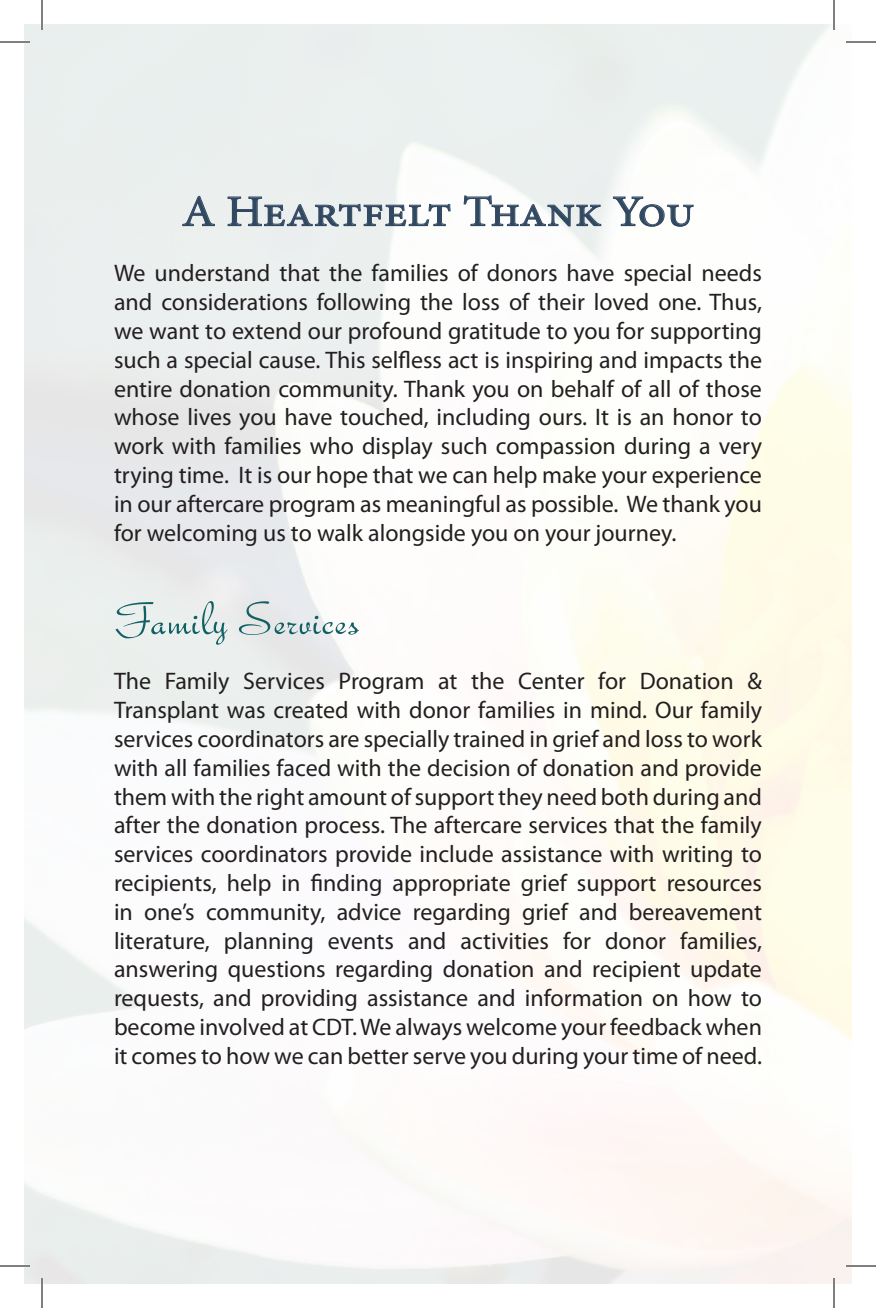
<style>
.page{position:relative;width:876px;height:1308px;background:#fff}
.page>*{position:absolute;margin:0;border:0;box-sizing:border-box;transform-origin:0 0}
.t1{font:48px "Bella Donna";letter-spacing:.03em;color:#116163;scale:1.1 1}
.t2{font:44px "Minion Pro";color:#314861;scale:1.1 1}
.t3{font:24px/28.8px "Myriad Pro";color:#231f20;text-align:justify}
</style>
<div class="page">
<svg style="left:182px;top:195px;width:33px;height:32px"></svg>
<svg style="left:227px;top:196px;width:224px;height:31px"></svg>
<svg style="left:463px;top:195px;width:139px;height:32px"></svg>
<svg style="left:612px;top:196px;width:82px;height:31px"></svg>
<hr style="left:0;top:42px;width:30px;height:1px;background:#000">
<hr style="left:846px;top:42px;width:30px;height:1px;background:#000">
<hr style="left:0;top:1266px;width:30px;height:1px;background:#000">
<hr style="left:846px;top:1266px;width:30px;height:1px;background:#000">
<hr style="left:42px;top:0;width:1px;height:30px;background:#000">
<hr style="left:42px;top:1278px;width:1px;height:30px;background:#000">
<hr style="left:834px;top:0;width:1px;height:30px;background:#000">
<hr style="left:834px;top:1278px;width:1px;height:30px;background:#000">
<h2 class="t2" style="left:182px;top:182px;width:467px">A Heartfelt Thank You</h2>
<p class="t3" style="left:114px;top:259px;width:650px">We understand that the families of donors have special needs and considerations following the loss of their loved one. Thus, we want to extend our profound gratitude to you for supporting such a special cause. This selfless act is inspiring and impacts the entire donation community. Thank you on behalf of all of those whose lives you have touched, including ours. It is an honor to work with families who display such compassion during a very trying time. It is our hope that we can help make your experience in our aftercare program as meaningful as possible. We thank you for welcoming us to walk alongside you on your journey.</p>
<h1 class="t1" style="left:114px;top:592px;width:224px">Family Services</h1>
<p class="t3" style="left:114px;top:667px;width:650px">The Family Services Program at the Center for Donation &amp; Transplant was created with donor families in mind. Our family services coordinators are specially trained in grief and loss to work with all families faced with the decision of donation and provide them with the right amount of support they need both during and after the donation process. The aftercare services that the family services coordinators provide include assistance with writing to recipients, help in finding appropriate grief support resources in one’s community, advice regarding grief and bereavement literature, planning events and activities for donor families, answering questions regarding donation and recipient update requests, and providing assistance and information on how to become involved at CDT. We always welcome your feedback when it comes to how we can better serve you during your time of need.</p>
</div>
